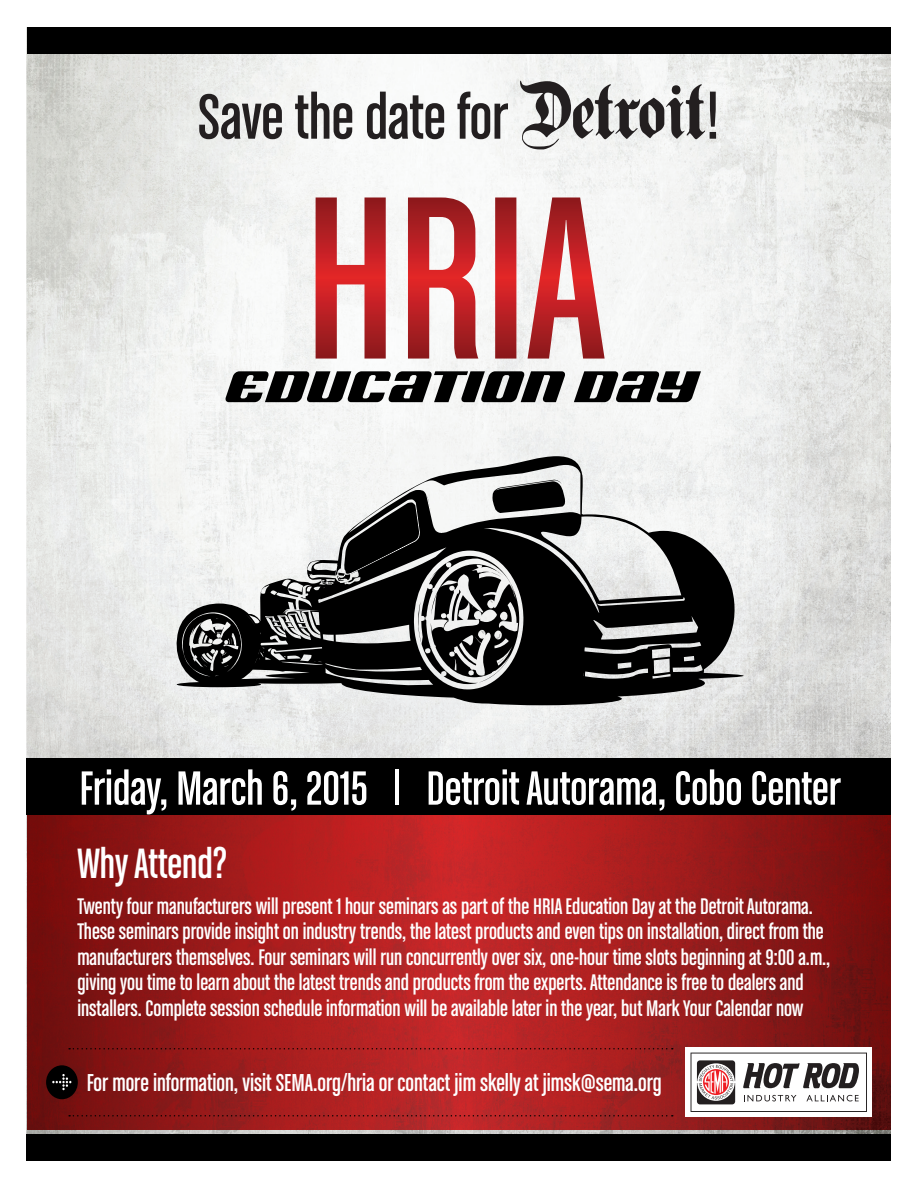
<style>
.page{position:relative;width:918px;height:1188px;background:#fff}
.page>*{position:absolute;margin:0;border:0;box-sizing:border-box;transform-origin:0 0}
.t1{font:77.85px "Bullet Small Caps";color:#000}
.t2{font:68.1px "Chalet Comprime Cologne Sixty";color:#231f20}
.t3{font:51px "Chalet Comprime Cologne Sixty";color:#fff}
.t4{font:45px "Chalet Comprime Cologne Sixty";color:#fff}
.t5{font:25.95px "Chalet Comprime Cologne Sixty";color:#fff}
.t6{font:24px/25.5px "Chalet Comprime Cologne Sixty";color:#fff}
.s1{font-family:"Plain Germanica"}
</style>
<div class="page">
<img style="left:26px;top:27px;width:865px;height:1108px">
<img style="left:27px;top:815px;width:864px;height:314px">
<svg style="left:172px;top:456px;width:572px;height:249px"></svg>
<div style="left:26px;top:1135px;width:865px;height:26px;background:#000"></div>
<div style="left:27px;top:27px;width:864px;height:26px;background:#000"></div>
<svg style="left:316px;top:197px;width:289px;height:162px"></svg>
<div style="left:26px;top:759px;width:865px;height:56px;background:#000"></div>
<div style="left:685px;top:1048px;width:187px;height:69px;background:#fff"></div>
<svg style="left:691px;top:1053px;width:176px;height:59px"></svg>
<svg style="left:69px;top:1048px;width:604px;height:1px"></svg>
<svg style="left:69px;top:1115px;width:604px;height:1px"></svg>
<div style="left:46px;top:1065px;width:32px;height:34px;background:#000;border-radius:50%"></div>
<svg style="left:52px;top:1074px;width:19px;height:16px"></svg>
<div style="left:225px;top:371px;width:85px;height:31px;background:#f4f5f4"></div>
<svg style="left:347px;top:371px;width:85px;height:31px"></svg>
<svg style="left:461px;top:371px;width:24px;height:31px"></svg>
<div style="left:574px;top:371px;width:127px;height:31px;background:#f6f7f6"></div>
<h2 class="t2" style="left:198px;top:79px;width:523px">Save the date for <span class="s1">Detroit</span>!</h2>
<h1 class="t1" style="left:306px;top:330px;width:257px">◆ ▼□■</h1>
<h3 class="t3" style="left:79px;top:760px;width:763px">Friday, March 6, 2015 | Detroit Autorama, Cobo Center</h3>
<h3 class="t4" style="left:77px;top:839px;width:151px">Why Attend?</h3>
<p class="t6" style="left:77px;top:893px;width:754px">Twenty four manufacturers will present 1 hour seminars as part of the HRIA Education Day at the Detroit Autorama.<br>These seminars provide insight on industry trends, the latest products and even tips on installation, direct from the manufacturers themselves. Four seminars will run concurrently over six, one-hour time slots beginning at 9:00 a.m., giving you time to learn about the latest trends and products from the experts. Attendance is free to dealers and installers. Complete session schedule information will be available later in the year, but Mark Your Calendar now</p>
<p class="t5" style="left:87px;top:1069px;width:576px">For more information, visit SEMA.org/hria or contact jim skelly at jimsk@sema.org</p>
</div>
